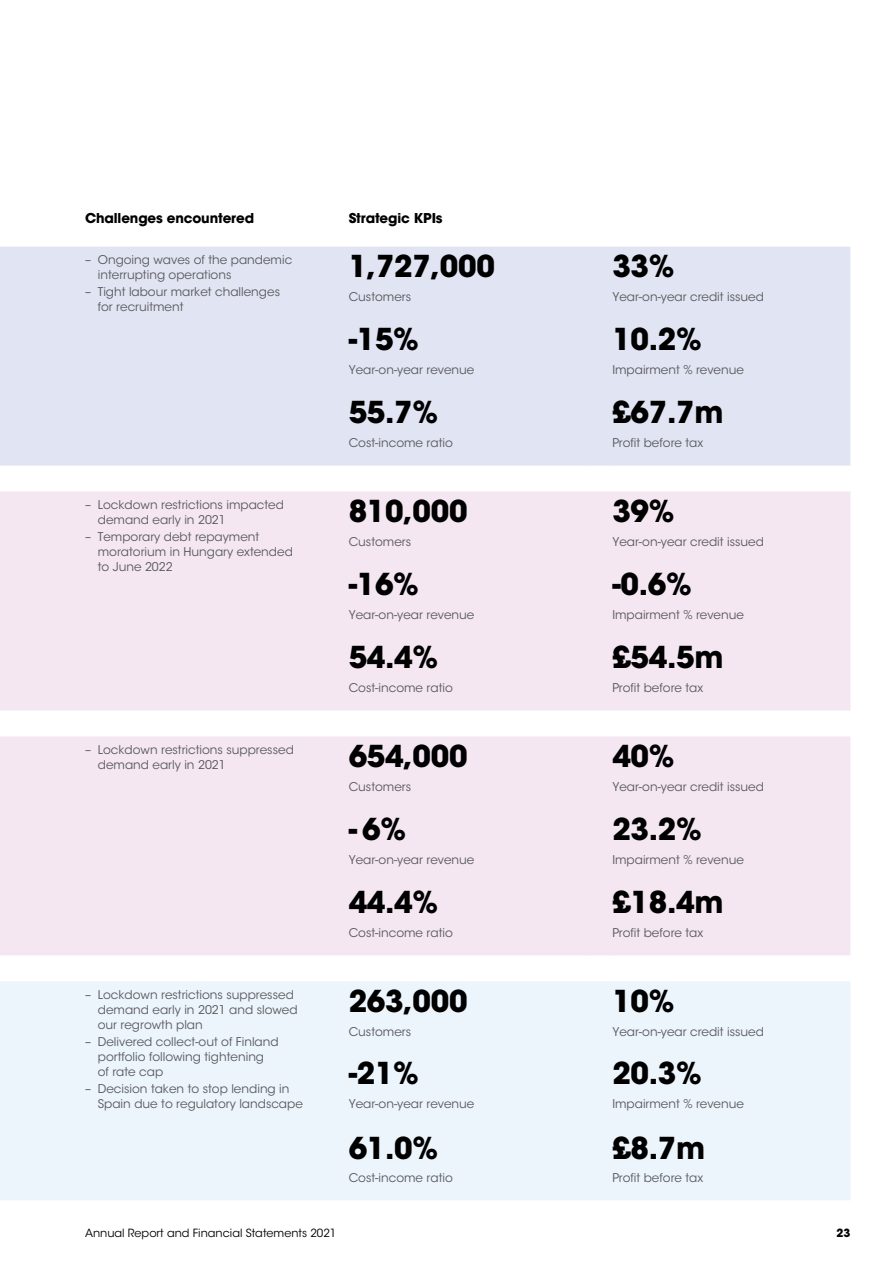
<style>
.page{position:relative;width:893px;height:1263px;background:#fff}
.page>*{position:absolute;margin:0;border:0;box-sizing:border-box;transform-origin:0 0}
.t1{font:700 30px "ITC Avant Garde Std";letter-spacing:-.01em;color:#000}
.t2{font:700 13.5px "ITC Avant Garde Std";letter-spacing:-.01em;color:#000}
.t3{font:12px/15px "ITC Avant Garde Std";color:#58595b}
.t4{font:11.25px "ITC Avant Garde Std";color:#000}
.t5{font:700 11.25px "ITC Avant Garde Std";color:#000}
</style>
<div class="page">
<div style="left:0;top:247px;width:850px;height:219px;background:#e1e4f3"></div>
<div style="left:0;top:491px;width:850px;height:464px;background:#f4e7f2"></div>
<div style="left:0;top:981px;width:850px;height:219px;background:#ecf4fc"></div>
<p class="t2" style="left:85px;top:209px;width:171px">Challenges encountered</p>
<p class="t2" style="left:349px;top:209px;width:96px">Strategic KPIs</p>
<p class="t3" style="left:98px;top:252px;width:196px;text-indent:-13px">– Ongoing waves of the pandemic interrupting operations</p>
<p class="t3" style="left:98px;top:284px;width:184px;text-indent:-13px">– Tight labour market challenges for recruitment</p>
<h1 class="t1" style="left:349px;top:247px;width:148px">1,727,000</h1>
<p class="t3" style="left:349px;top:289px;width:64px">Customers</p>
<h1 class="t1" style="left:349px;top:320px;width:72px">-15%</h1>
<p class="t3" style="left:349px;top:362px;width:127px">Year-on-year revenue</p>
<p class="t3" style="left:98px;top:497px;width:188px;text-indent:-13px">– Lockdown restrictions impacted demand early in 2021</p>
<p class="t3" style="left:98px;top:529px;width:197px;text-indent:-13px">– Temporary debt repayment moratorium in Hungary extended to June 2022</p>
<h1 class="t1" style="left:349px;top:393px;width:91px">55.7%</h1>
<p class="t3" style="left:349px;top:435px;width:106px">Cost-income ratio</p>
<h1 class="t1" style="left:349px;top:492px;width:120px">810,000</h1>
<p class="t3" style="left:349px;top:534px;width:64px">Customers</p>
<h1 class="t1" style="left:349px;top:565px;width:72px">-16%</h1>
<p class="t3" style="left:349px;top:607px;width:127px">Year-on-year revenue</p>
<h1 class="t1" style="left:349px;top:638px;width:91px">54.4%</h1>
<p class="t3" style="left:349px;top:680px;width:106px">Cost-income ratio</p>
<p class="t3" style="left:98px;top:742px;width:198px;text-indent:-13px">– Lockdown restrictions suppressed demand early in 2021</p>
<h1 class="t1" style="left:349px;top:737px;width:120px">654,000</h1>
<p class="t3" style="left:349px;top:779px;width:64px">Customers</p>
<h1 class="t1" style="left:349px;top:810px;width:59px">- 6%</h1>
<p class="t3" style="left:349px;top:852px;width:127px">Year-on-year revenue</p>
<p class="t3" style="left:98px;top:987px;width:201px;text-indent:-13px">– Lockdown restrictions suppressed demand early in 2021 and slowed our regrowth plan</p>
<p class="t3" style="left:98px;top:1034px;width:182px;text-indent:-13px">– Delivered collect-out of Finland portfolio following tightening<br>of rate cap</p>
<p class="t3" style="left:98px;top:1081px;width:207px;text-indent:-13px">– Decision taken to stop lending in<br>Spain due to regulatory landscape</p>
<h1 class="t1" style="left:349px;top:883px;width:91px">44.4%</h1>
<p class="t3" style="left:349px;top:925px;width:106px">Cost-income ratio</p>
<h1 class="t1" style="left:349px;top:981px;width:120px">263,000</h1>
<p class="t3" style="left:349px;top:1024px;width:64px">Customers</p>
<h1 class="t1" style="left:349px;top:1053px;width:72px">-21%</h1>
<p class="t3" style="left:349px;top:1096px;width:127px">Year-on-year revenue</p>
<h1 class="t1" style="left:349px;top:1128px;width:91px">61.0%</h1>
<p class="t3" style="left:349px;top:1171px;width:106px">Cost-income ratio</p>
<h1 class="t1" style="left:612px;top:247px;width:64px">33%</h1>
<p class="t3" style="left:612px;top:289px;width:153px">Year-on-year credit issued</p>
<h1 class="t1" style="left:612px;top:320px;width:91px">10.2%</h1>
<p class="t3" style="left:612px;top:362px;width:133px">Impairment % revenue</p>
<h1 class="t1" style="left:612px;top:393px;width:113px">£67.7m</h1>
<p class="t3" style="left:612px;top:435px;width:92px">Profit before tax</p>
<h1 class="t1" style="left:612px;top:492px;width:64px">39%</h1>
<p class="t3" style="left:612px;top:534px;width:153px">Year-on-year credit issued</p>
<h1 class="t1" style="left:612px;top:565px;width:81px">-0.6%</h1>
<p class="t3" style="left:612px;top:607px;width:133px">Impairment % revenue</p>
<h1 class="t1" style="left:612px;top:638px;width:113px">£54.5m</h1>
<p class="t3" style="left:612px;top:680px;width:92px">Profit before tax</p>
<h1 class="t1" style="left:612px;top:737px;width:64px">40%</h1>
<p class="t3" style="left:612px;top:779px;width:153px">Year-on-year credit issued</p>
<h1 class="t1" style="left:612px;top:810px;width:91px">23.2%</h1>
<p class="t3" style="left:612px;top:852px;width:133px">Impairment % revenue</p>
<h1 class="t1" style="left:612px;top:883px;width:113px">£18.4m</h1>
<p class="t3" style="left:612px;top:925px;width:92px">Profit before tax</p>
<h1 class="t1" style="left:612px;top:981px;width:64px">10%</h1>
<p class="t3" style="left:612px;top:1024px;width:153px">Year-on-year credit issued</p>
<h1 class="t1" style="left:612px;top:1053px;width:91px">20.3%</h1>
<p class="t3" style="left:612px;top:1096px;width:133px">Impairment % revenue</p>
<h1 class="t1" style="left:612px;top:1128px;width:94px">£8.7m</h1>
<p class="t3" style="left:612px;top:1171px;width:92px">Profit before tax</p>
<p class="t4" style="left:85px;top:1226px;width:253px">Annual Report and Financial Statements 2021</p>
<p class="t5" style="left:836px;top:1226px;width:15px">23</p>
</div>
